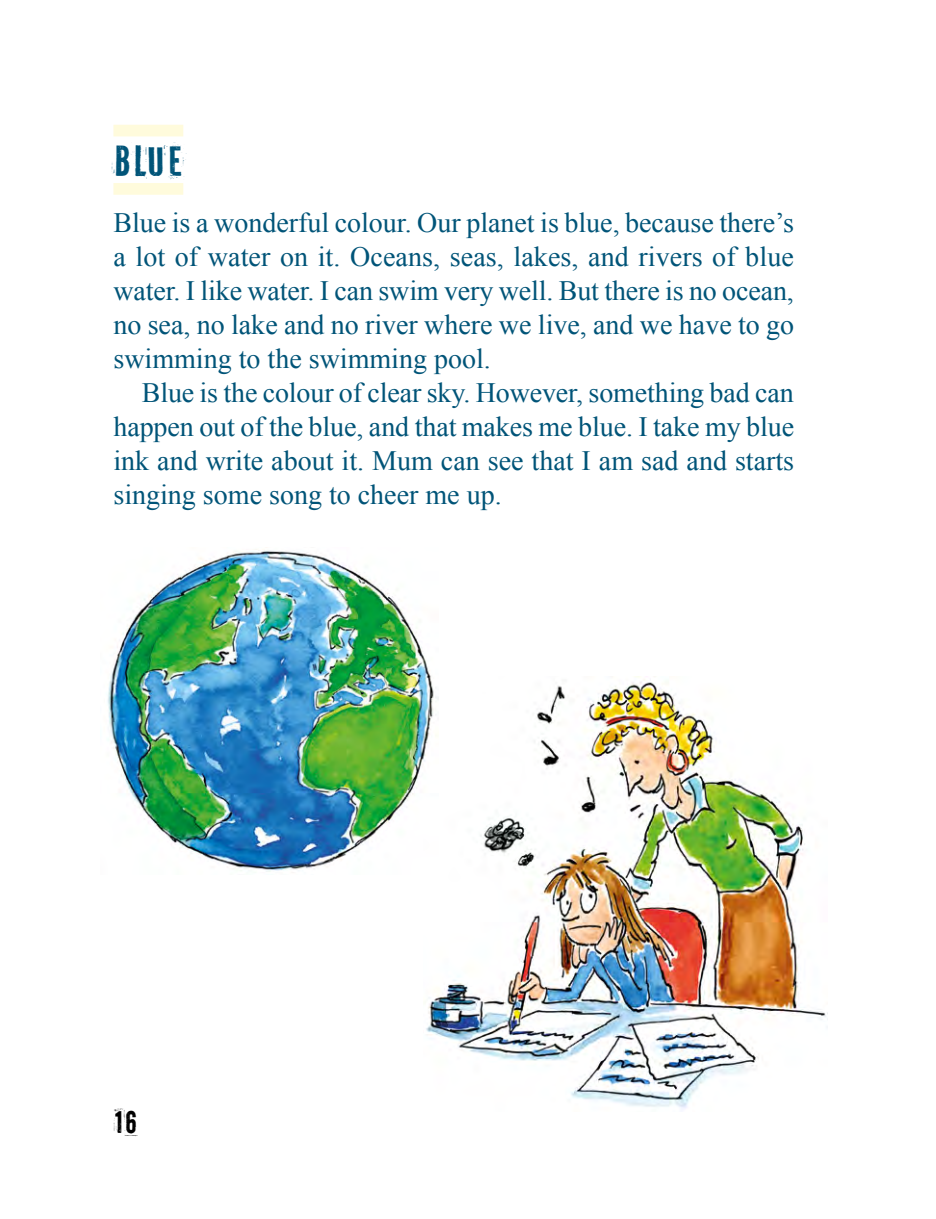
<style>
.page{position:relative;width:936px;height:1219px;background:#fff}
.page>*{position:absolute;margin:0;border:0;box-sizing:border-box;transform-origin:0 0}
.t1{font:40px "PF Fuel Pro";color:#005478}
.t2{font:30px "PF Fuel Pro";color:#000}
.t3{font:28px/34px "Times New Roman";color:#005478;text-align:justify}
</style>
<div class="page">
<div style="left:113px;top:125px;width:70px;height:11px;background:#fffbdc"></div>
<div style="left:113px;top:183px;width:70px;height:12px;background:#fffbdc"></div>
<img style="left:107px;top:549px;width:324px;height:323px">
<img style="left:423px;top:677px;width:403px;height:432px">
<h1 class="t1" style="left:113px;top:132px;width:71px">Blue</h1>
<p class="t3" style="left:113px;top:205px;width:682px">Blue is a wonderful colour. Our planet is blue, because there’s a lot of water on it. Oceans, seas, lakes, and rivers of blue water. I like water. I can swim very well. But there is no ocean, no sea, no lake and no river where we live, and we have to go swimming to the swimming pool.</p>
<p class="t3" style="left:113px;top:375px;width:682px;text-indent:28px">Blue is the colour of clear sky. However, something bad can happen out of the blue, and that makes me blue. I take my blue ink and write about it. Mum can see that I am sad and starts singing some song to cheer me up.</p>
<p class="t2" style="left:113px;top:1100px;width:26px">16</p>
</div>
